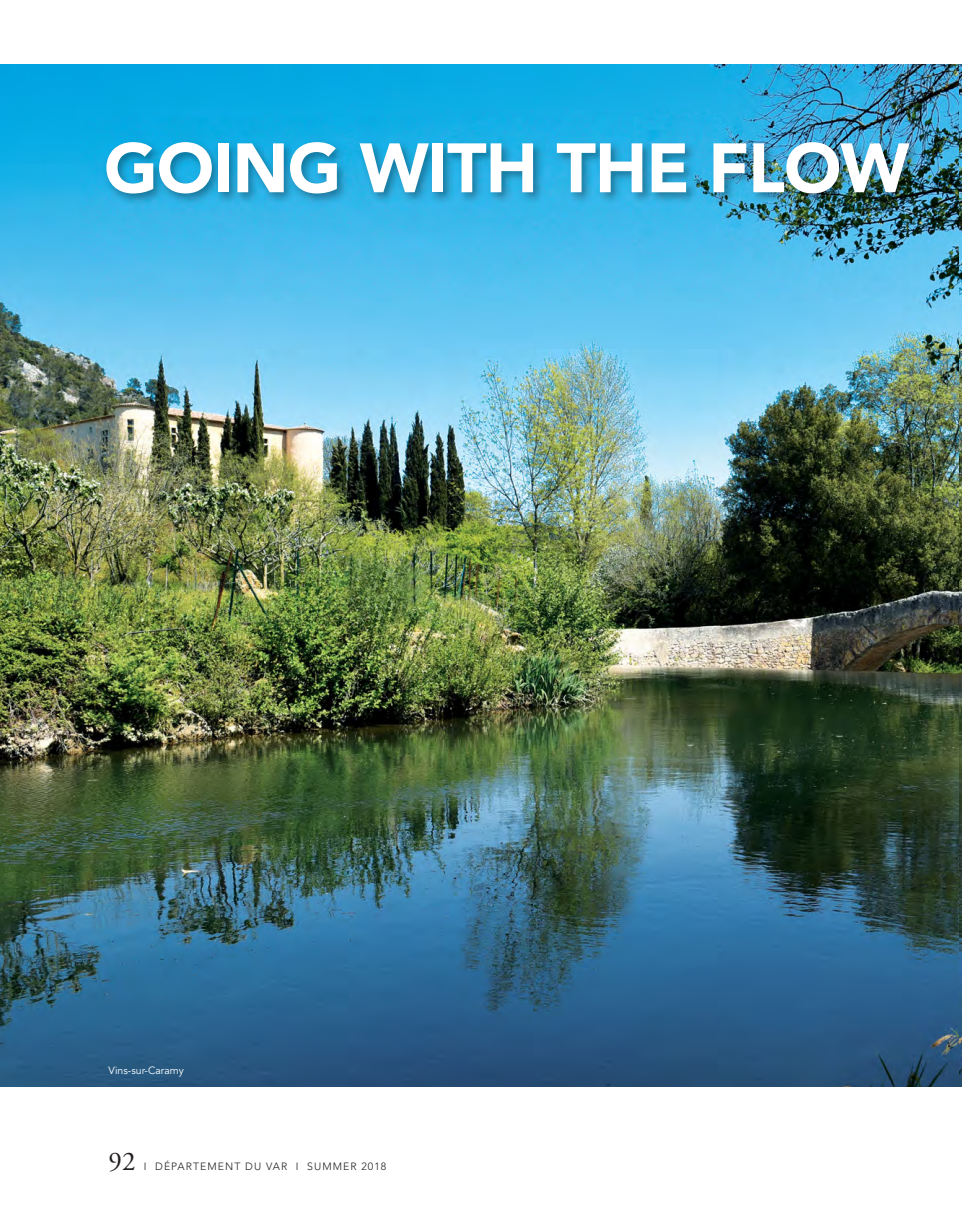
<style>
.page{position:relative;width:962px;height:1216px;background:#fff}
.page>*{position:absolute;margin:0;border:0;box-sizing:border-box;transform-origin:0 0}
.t1{font:900 69px "Avenir";letter-spacing:-.015em;color:#fff}
.t2{font:27px "Adobe Garamond Pro";color:#231f20}
.t3{font:300 10.5px "Avenir";letter-spacing:.1em;color:#231f20}
.t4{font:10.5px "Avenir";color:#fff}
</style>
<div class="page">
<img style="left:0;top:65px;width:962px;height:1020px">
<img style="left:959px;top:842px;width:3px;height:245px">
<img style="left:959px;top:842px;width:1px;height:243px">
<img style="left:80px;top:110px;width:882px;height:192px">
<h1 class="t1" style="left:104px;top:140px;width:807px">GOING WITH THE FLOW</h1>
<p class="t4" style="left:109px;top:1066px;width:77px">Vins-sur-Caramy</p>
<h2 class="t2" style="left:109px;top:1150px;width:28px">92</h2>
<p class="t3" style="left:144px;top:1162px;width:244px">I DÉPARTEMENT DU VAR I SUMMER 2018</p>
</div>
